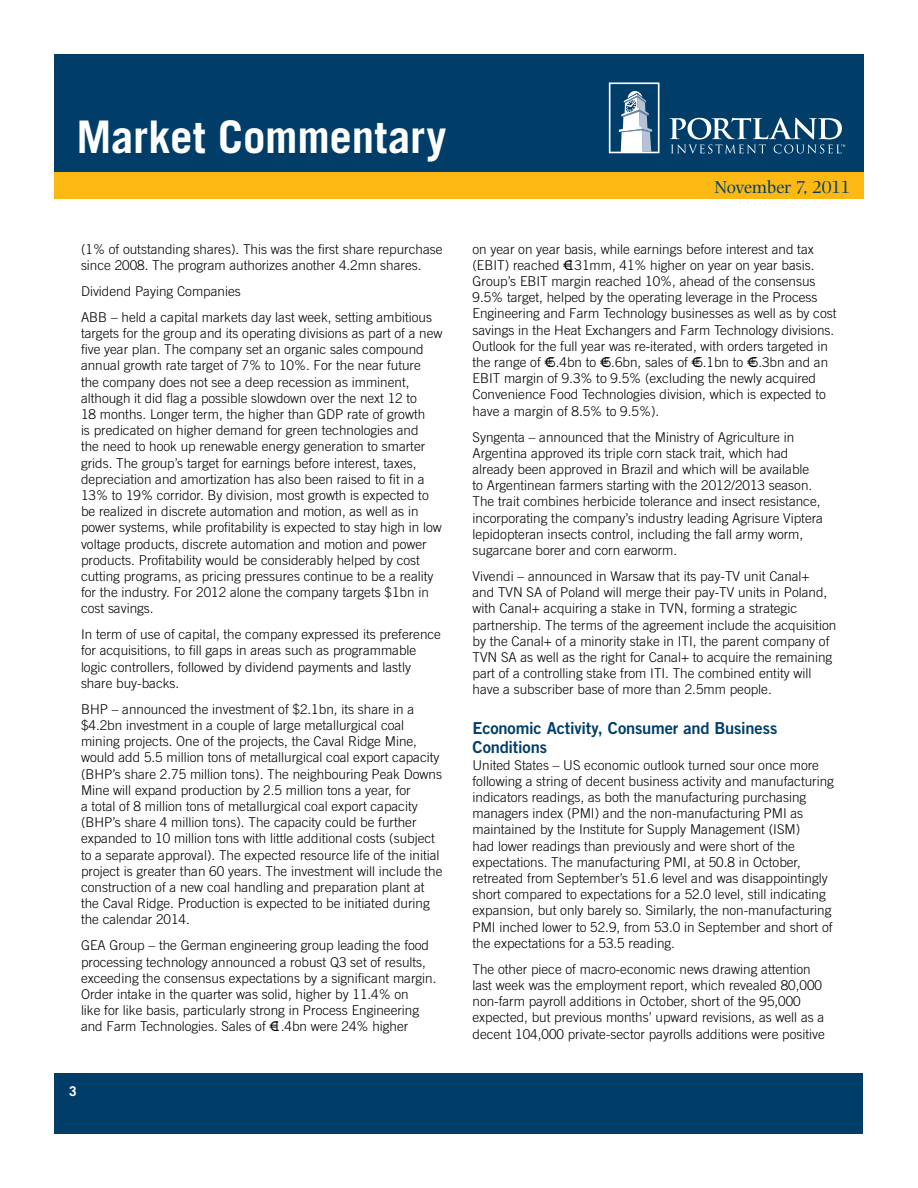
<style>
.page{position:relative;width:918px;height:1188px;background:#fff}
.page>*{position:absolute;margin:0;border:0;box-sizing:border-box;transform-origin:0 0}
.t1{font:700 45px "Trade Gothic";letter-spacing:-.005em;color:#fff}
.t2{font:18px "Photina";letter-spacing:-.025em;color:#003e69}
.t3{font:16.5px/19.8px "Trade Gothic Bold Two";letter-spacing:-.01em;color:#003e69}
.t4{font:300 13.5px/16.2px "Trade Gothic";color:#000}
.t5{font:700 13.5px "Trade Gothic";color:#fff}
</style>
<div class="page">
<div style="left:55px;top:1073px;width:808px;height:60px;background:#003e69"></div>
<div style="left:54px;top:54px;width:810px;height:142px;background:#003e69"></div>
<svg style="left:609px;top:82px;width:51px;height:71px"></svg>
<svg style="left:670px;top:118px;width:175px;height:35px"></svg>
<div style="left:54px;top:172px;width:810px;height:28px;background:#fdb913"></div>
<h1 class="t1" style="left:76px;top:109px;width:371px">Market Commentary</h1>
<p class="t4" style="left:81px;top:241px;width:363px">(1% of outstanding shares). This was the first share repurchase since 2008. The program authorizes another 4.2mn shares.</p>
<p class="t4" style="left:81px;top:278px;width:353px;line-height:26px">Dividend Paying Companies<br>ABB – held a capital markets day last week, setting ambitious</p>
<p class="t4" style="left:81px;top:325px;width:363px">targets for the group and its operating divisions as part of a new five year plan. The company set an organic sales compound annual growth rate target of 7% to 10%. For the near future<br>the company does not see a deep recession as imminent, although it did flag a possible slowdown over the next 12 to<br>18 months. Longer term, the higher than GDP rate of growth<br>is predicated on higher demand for green technologies and<br>the need to hook up renewable energy generation to smarter grids. The group’s target for earnings before interest, taxes, depreciation and amortization has also been raised to fit in a 13% to 19% corridor. By division, most growth is expected to be realized in discrete automation and motion, as well as in power systems, while profitability is expected to stay high in low voltage products, discrete automation and motion and power products. Profitability would be considerably helped by cost cutting programs, as pricing pressures continue to be a reality for the industry. For 2012 alone the company targets $1bn in cost savings.</p>
<p class="t4" style="left:81px;top:626px;width:362px">In term of use of capital, the company expressed its preference for acquisitions, to fill gaps in areas such as programmable logic controllers, followed by dividend payments and lastly share buy-backs.</p>
<p class="t4" style="left:81px;top:701px;width:363px">BHP – announced the investment of $2.1bn, its share in a $4.2bn investment in a couple of large metallurgical coal mining projects. One of the projects, the Caval Ridge Mine, would add 5.5 million tons of metallurgical coal export capacity (BHP’s share 2.75 million tons). The neighbouring Peak Downs Mine will expand production by 2.5 million tons a year, for<br>a total of 8 million tons of metallurgical coal export capacity (BHP’s share 4 million tons). The capacity could be further expanded to 10 million tons with little additional costs (subject to a separate approval). The expected resource life of the initial project is greater than 60 years. The investment will include the construction of a new coal handling and preparation plant at the Caval Ridge. Production is expected to be initiated during the calendar 2014.</p>
<p class="t4" style="left:81px;top:937px;width:357px">GEA Group – the German engineering group leading the food processing technology announced a robust Q3 set of results, exceeding the consensus expectations by a significant margin.<br>Order intake in the quarter was solid, higher by 11.4% on<br>like for like basis, particularly strong in Process Engineering and Farm Technologies. Sales of €1.4bn were 24% higher</p>
<p class="t5" style="left:69px;top:1083px;width:9px">3</p>
<h2 class="t2" style="left:714px;top:177px;width:138px">November 7, 2011</h2>
<p class="t4" style="left:472px;top:241px;width:366px">on year on year basis, while earnings before interest and tax (EBIT) reached €131mm, 41% higher on year on year basis.<br>Group’s EBIT margin reached 10%, ahead of the consensus 9.5% target, helped by the operating leverage in the Process Engineering and Farm Technology businesses as well as by cost savings in the Heat Exchangers and Farm Technology divisions.<br>Outlook for the full year was re-iterated, with orders targeted in the range of €5.4bn to €5.6bn, sales of €5.1bn to €5.3bn and an EBIT margin of 9.3% to 9.5% (excluding the newly acquired Convenience Food Technologies division, which is expected to have a margin of 8.5% to 9.5%).</p>
<p class="t4" style="left:472px;top:428px;width:352px">Syngenta – announced that the Ministry of Agriculture in Argentina approved its triple corn stack trait, which had already been approved in Brazil and which will be available to Argentinean farmers starting with the 2012/2013 season.<br>The trait combines herbicide tolerance and insect resistance, incorporating the company’s industry leading Agrisure Viptera lepidopteran insects control, including the fall army worm, sugarcane borer and corn earworm.</p>
<p class="t4" style="left:472px;top:568px;width:365px">Vivendi – announced in Warsaw that its pay-TV unit Canal+<br>and TVN SA of Poland will merge their pay-TV units in Poland, with Canal+ acquiring a stake in TVN, forming a strategic partnership. The terms of the agreement include the acquisition by the Canal+ of a minority stake in ITI, the parent company of TVN SA as well as the right for Canal+ to acquire the remaining part of a controlling stake from ITI. The combined entity will have a subscriber base of more than 2.5mm people.</p>
<p class="t3" style="left:472px;top:718px;width:306px">Economic Activity, Consumer and Business<br>Conditions</p>
<p class="t4" style="left:472px;top:757px;width:363px">United States – US economic outlook turned sour once more following a string of decent business activity and manufacturing indicators readings, as both the manufacturing purchasing managers index (PMI) and the non-manufacturing PMI as maintained by the Institute for Supply Management (ISM)<br>had lower readings than previously and were short of the expectations. The manufacturing PMI, at 50.8 in October, retreated from September’s 51.6 level and was disappointingly short compared to expectations for a 52.0 level, still indicating expansion, but only barely so. Similarly, the non-manufacturing PMI inched lower to 52.9, from 53.0 in September and short of the expectations for a 53.5 reading.</p>
<p class="t4" style="left:472px;top:961px;width:354px">The other piece of macro-economic news drawing attention last week was the employment report, which revealed 80,000 non-farm payroll additions in October, short of the 95,000 expected, but previous months’ upward revisions, as well as a decent 104,000 private-sector payrolls additions were positive</p>
</div>
